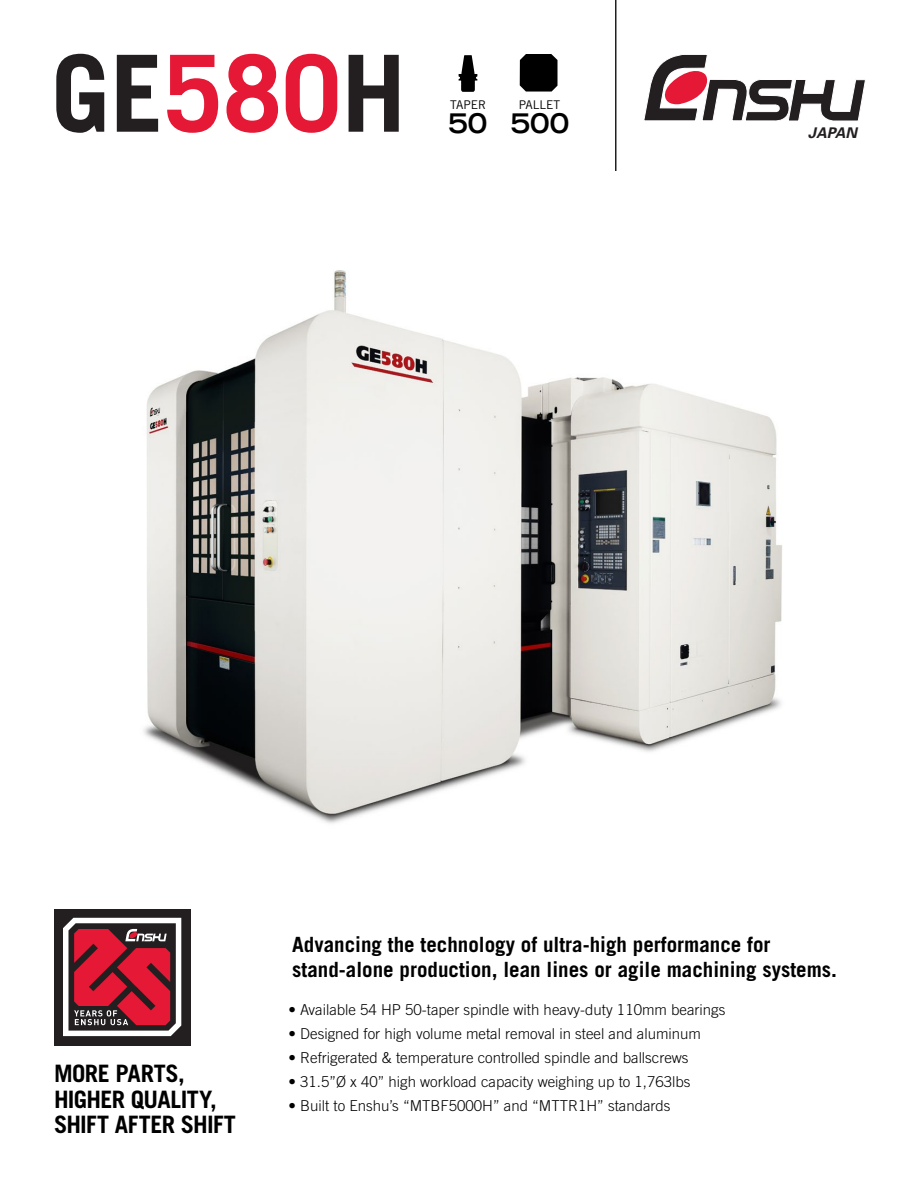
<style>
.page{position:relative;width:918px;height:1188px;background:#fff}
.page>*{position:absolute;margin:0;border:0;box-sizing:border-box;transform-origin:0 0}
.t1{font:700 106.5px "Trade Gothic";color:#231f20}
.t2{font:700 expanded 27px "Trade Gothic LH";color:#000}
.Paragraph_Style_1{font:700 24px "Trade Gothic";letter-spacing:-.025em;color:#000}
.Paragraph_Style_1-2{font:700 21px "Trade Gothic";color:#000}
.Paragraph_Style_1-3{font:300 15px "Trade Gothic";color:#000}
.t3{font:italic 700 14.7px "Univers";color:#231f20}
.t4{font:12px "Trade Gothic";color:#000}
.s1{color:#e51836}
</style>
<div class="page">
<img style="left:143px;top:270px;width:639px;height:554px">
<svg style="left:644px;top:54px;width:222px;height:67px"></svg>
<hr style="left:615px;top:0;width:1px;height:171px;background:#231f20">
<svg style="left:459px;top:55px;width:18px;height:37px"></svg>
<svg style="left:520px;top:54px;width:38px;height:38px"></svg>
<div style="left:54px;top:909px;width:136px;height:136px;background:#231f20"></div>
<svg style="left:63px;top:918px;width:118px;height:118px"></svg>
<p class="t1" style="left:51px;top:28px;width:357px">GE<span class="s1">580</span>H</p>
<p class="t4" style="left:450px;top:98px;width:38px">TAPER</p>
<p class="t4" style="left:519px;top:98px;width:43px">PALLET</p>
<p class="t2" style="left:511px;top:105px;width:60px">500</p>
<p class="t2" style="left:448px;top:105px;width:40px">50</p>
<p class="t3" style="left:808px;top:124px;width:50px">JAPAN</p>
<p class="Paragraph_Style_1" style="left:54px;top:1059px;width:132px">MORE PARTS,</p>
<p class="Paragraph_Style_1" style="left:54px;top:1084px;width:164px">HIGHER QUALITY,</p>
<p class="Paragraph_Style_1" style="left:54px;top:1110px;width:183px">SHIFT AFTER SHIFT</p>
<p class="Paragraph_Style_1-2" style="left:292px;top:932px;width:480px">Advancing the technology of ultra-high performance for</p>
<p class="Paragraph_Style_1-2" style="left:292px;top:957px;width:546px">stand-alone production, lean lines or agile machining systems.</p>
<p class="Paragraph_Style_1-3" style="left:289px;top:1000px;width:438px">• Available 54 HP 50-taper spindle with heavy-duty 110mm bearings</p>
<p class="Paragraph_Style_1-3" style="left:289px;top:1024px;width:414px">• Designed for high volume metal removal in steel and aluminum</p>
<p class="Paragraph_Style_1-3" style="left:289px;top:1048px;width:402px">• Refrigerated &amp; temperature controlled spindle and ballscrews</p>
<p class="Paragraph_Style_1-3" style="left:289px;top:1072px;width:403px">• 31.5”Ø x 40” high workload capacity weighing up to 1,763lbs</p>
<p class="Paragraph_Style_1-3" style="left:289px;top:1096px;width:384px">• Built to Enshu’s “MTBF5000H” and “MTTR1H” standards</p>
</div>
